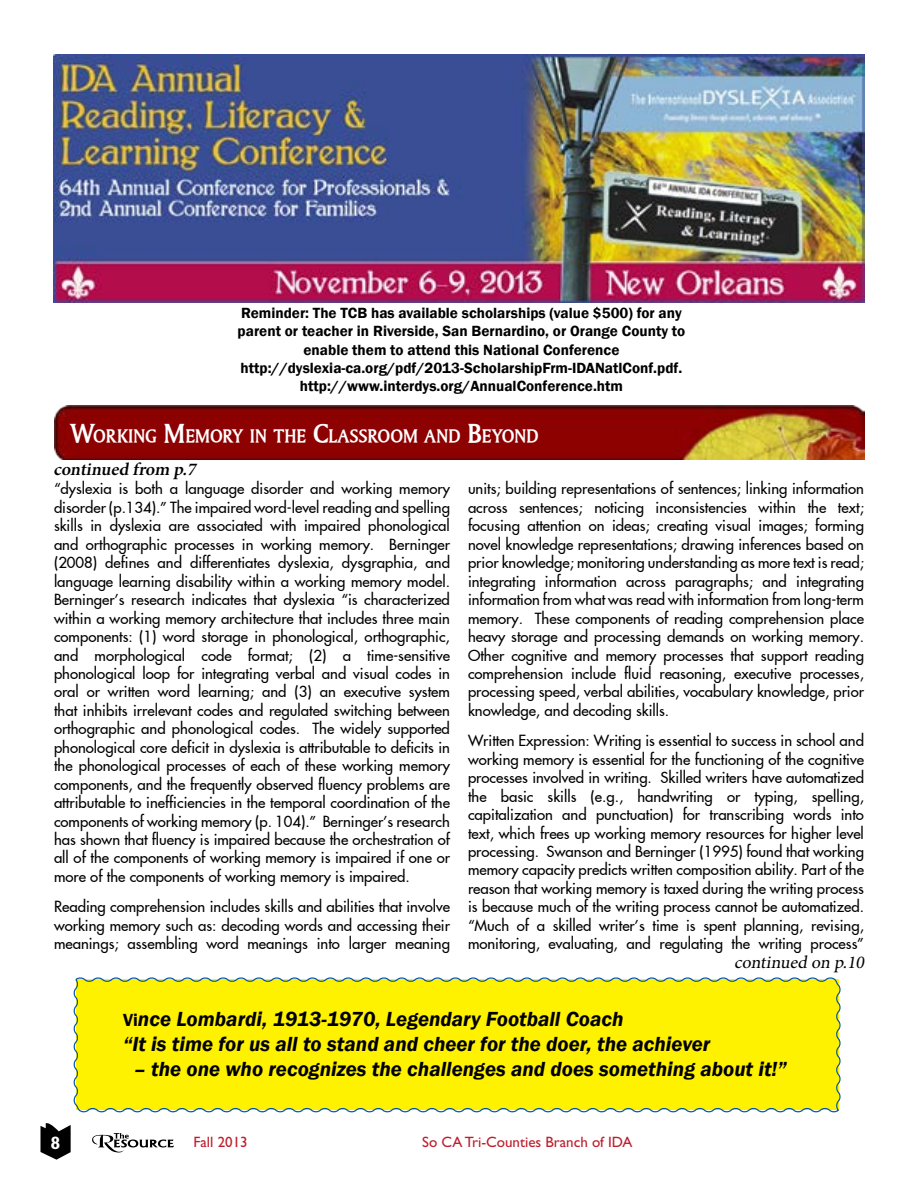
<style>
.page{position:relative;width:918px;height:1188px;background:#fff}
.page>*{position:absolute;margin:0;border:0;box-sizing:border-box;transform-origin:0 0}
.t1{font:italic 600 21px/25.2px "Franklin Gothic";color:#000}
.t2{font:700 18.9px "Ameretto";letter-spacing:.005em;color:#fff}
.t3{font:italic 600 18px "Minion Pro";color:#000}
.t4{font:italic 18px "Minion Pro";color:#000}
.t5{font:700 18px "Gill Sans Std";color:#fff}
.t6{font:15.3px/18.5px "Fusi Normal";color:#000;text-align:justify}
.t7{font:600 15.15px/18.1px "Franklin Gothic";color:#000;text-align:center}
.t8{font:15px "Gill Sans Std";color:#be1e2d}
.s1{font-size:27px}
.s2{font-style:normal;font-size:18px}
</style>
<div class="page">
<svg style="left:41px;top:1123px;width:30px;height:37px"></svg>
<svg style="left:92px;top:1133px;width:82px;height:20px"></svg>
<div style="left:73px;top:977px;width:768px;height:136px;background:#fff200"></div>
<img style="left:54px;top:405px;width:810px;height:54px">
<img style="left:53px;top:54px;width:812px;height:249px">
<p class="t7" style="left:238px;top:304px;width:449px">Reminder: The TCB has available scholarships (value $500) for any parent or teacher in Riverside, San Bernardino, or Orange County to enable them to attend this National Conference http://dyslexia-ca.org/pdf/2013-ScholarshipFrm-IDANatlConf.pdf. http://www.interdys.org/AnnualConference.htm</p>
<p class="t2" style="left:71px;top:424px;width:470px"><span class="s1">W</span>ORKING <span class="s1">M</span>EMORY IN THE <span class="s1">C</span>LASSROOM AND <span class="s1">B</span>EYOND</p>
<p class="t3" style="left:53px;top:456px;width:148px">continued from p.7</p>
<p class="t6" style="left:54px;top:480px;width:397px">“dyslexia is both a language disorder and working memory disorder (p.134).” The impaired word-level reading and spelling skills in dyslexia are associated with impaired phonological and orthographic processes in working memory. Berninger (2008) defines and differentiates dyslexia, dysgraphia, and language learning disability within a working memory model.<br>Berninger’s research indicates that dyslexia “is characterized within a working memory architecture that includes three main components: (1) word storage in phonological, orthographic, and morphological code format; (2) a time-sensitive phonological loop for integrating verbal and visual codes in oral or written word learning; and (3) an executive system that inhibits irrelevant codes and regulated switching between orthographic and phonological codes. The widely supported phonological core deficit in dyslexia is attributable to deficits in the phonological processes of each of these working memory components, and the frequently observed fluency problems are attributable to inefficiencies in the temporal coordination of the components of working memory (p. 104).” Berninger’s research has shown that fluency is impaired because the orchestration of all of the components of working memory is impaired if one or more of the components of working memory is impaired.</p>
<p class="t6" style="left:54px;top:898px;width:397px">Reading comprehension includes skills and abilities that involve working memory such as: decoding words and accessing their meanings; assembling word meanings into larger meaning</p>
<p class="t6" style="left:468px;top:480px;width:397px">units; building representations of sentences; linking information across sentences; noticing inconsistencies within the text; focusing attention on ideas; creating visual images; forming novel knowledge representations; drawing inferences based on prior knowledge; monitoring understanding as more text is read; integrating information across paragraphs; and integrating information from what was read with information from long-term memory. These components of reading comprehension place heavy storage and processing demands on working memory.<br>Other cognitive and memory processes that support reading comprehension include fluid reasoning, executive processes, processing speed, verbal abilities, vocabulary knowledge, prior knowledge, and decoding skills.</p>
<p class="t6" style="left:468px;top:731px;width:397px">Written Expression: Writing is essential to success in school and working memory is essential for the functioning of the cognitive processes involved in writing. Skilled writers have automatized the basic skills (e.g., handwriting or typing, spelling, capitalization and punctuation) for transcribing words into text, which frees up working memory resources for higher level processing. Swanson and Berninger (1995) found that working memory capacity predicts written composition ability. Part of the reason that working memory is taxed during the writing process is because much of the writing process cannot be automatized. “Much of a skilled writer’s time is spent planning, revising, monitoring, evaluating, and regulating the writing process”</p>
<p class="t4" style="left:734px;top:950px;width:135px">continued on p.10</p>
<h1 class="t1" style="left:123px;top:1006px;width:589px"><span class="s2">Vi</span>nce Lombardi, 1913-1970, Legendary Football Coach<br>“It is time for us all to stand and cheer for the doer, the achiever</h1>
<h1 class="t1" style="left:134px;top:1056px;width:655px">– the one who recognizes the challenges and does something about it!”</h1>
<p class="t5" style="left:51px;top:1132px;width:11px">8</p>
<p class="t8" style="left:193px;top:1134px;width:56px">Fall 2013</p>
<p class="t8" style="left:422px;top:1134px;width:212px">So CA Tri-Counties Branch of IDA</p>
</div>
